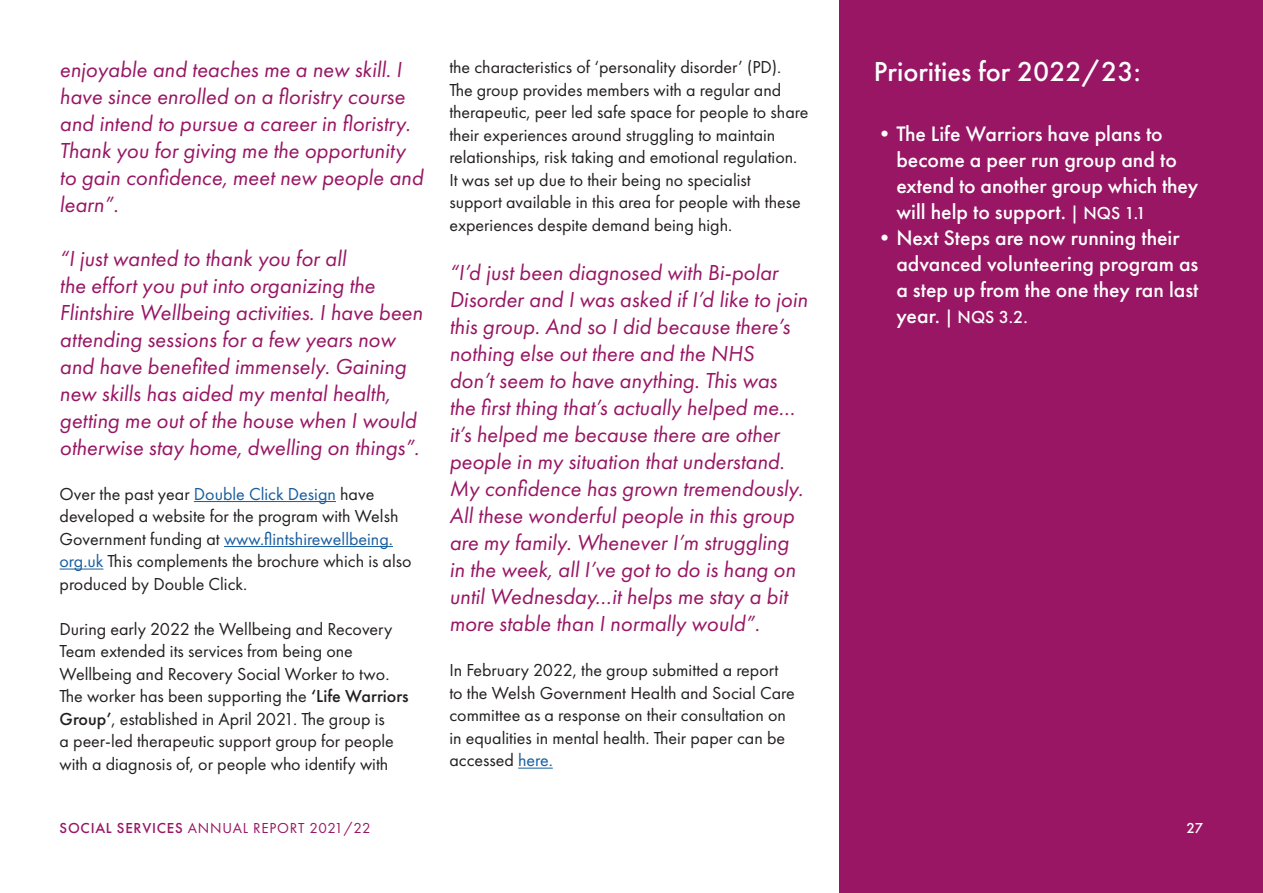
<style>
.page{position:relative;width:1263px;height:893px;background:#fff}
.page>*{position:absolute;margin:0;border:0;box-sizing:border-box;transform-origin:0 0}
.t1{font:500 28.5px "Futura PT";color:#fff}
.t2{font:italic 22.5px/27px "Futura PT";color:#981664}
.t3{font:500 21.75px/26px "Futura PT";color:#fff}
.t4{font:18px/22.5px "Futura PT";color:#231f20}
.t5{font:500 18px "Futura PT";color:#fff}
.t6{font:15px "Futura PT";letter-spacing:.05em;color:#981664}
.t7{font:500 15px "Futura PT";color:#fff}
.s1{color:#175d9e}
.s2{font-weight:500}
.s3{font-size:18px}
.s4{font-size:21.75px}
</style>
<div class="page">
<div style="left:839px;top:0;width:424px;height:893px;background:#981664"></div>
<hr style="left:194px;top:501px;width:142px;height:1px;background:#175d9e">
<hr style="left:224px;top:546px;width:169px;height:1px;background:#175d9e">
<hr style="left:60px;top:569px;width:43px;height:1px;background:#175d9e">
<hr style="left:518px;top:768px;width:35px;height:1px;background:#175d9e">
<p class="t2" style="left:60px;top:56px;width:365px">enjoyable and teaches me a new skill. I have since enrolled on a floristry course and intend to pursue a career in floristry.<br>Thank you for giving me the opportunity to gain confidence, meet new people and learn”.</p>
<p class="t2" style="left:60px;top:245px;width:365px">“I just wanted to thank you for all<br>the effort you put into organizing the Flintshire Wellbeing activities. I have been attending sessions for a few years now and have benefited immensely. Gaining new skills has aided my mental health, getting me out of the house when I would otherwise stay home, dwelling on things”.</p>
<p class="t4" style="left:60px;top:482px;width:354px">Over the past year <span class="s1">Double Click Design</span> have developed a website for the program with Welsh Government funding at <span class="s1">www.flintshirewellbeing. org.uk</span> This complements the brochure which is also produced by Double Click.</p>
<p class="t4" style="left:60px;top:617px;width:351px">During early 2022 the Wellbeing and Recovery Team extended its services from being one Wellbeing and Recovery Social Worker to two.<br>The worker has been supporting the <span class="s2">‘Life Warriors Group’</span>, established in April 2021. The group is<br>a peer-led therapeutic support group for people with a diagnosis of, or people who identify with</p>
<p class="t4" style="left:449px;top:56px;width:361px">the characteristics of ‘personality disorder’ (PD).<br>The group provides members with a regular and therapeutic, peer led safe space for people to share their experiences around struggling to maintain relationships, risk taking and emotional regulation.<br>It was set up due to their being no specialist<br>support available in this area for people with these experiences despite demand being high.</p>
<p class="t2" style="left:449px;top:259px;width:360px">“I’d just been diagnosed with Bi-polar Disorder and I was asked if I’d like to join this group. And so I did because there’s nothing else out there and the NHS<br>don’t seem to have anything. This was the first thing that’s actually helped me… it’s helped me because there are other people in my situation that understand.<br>My confidence has grown tremendously.<br>All these wonderful people in this group are my family. Whenever I’m struggling in the week, all I’ve got to do is hang on until Wednesday…it helps me stay a bit more stable than I normally would”.</p>
<p class="t4" style="left:449px;top:659px;width:347px">In February 2022, the group submitted a report to the Welsh Government Health and Social Care committee as a response on their consultation on in equalities in mental health. Their paper can be accessed <span class="s1">here.</span></p>
<p class="t1" style="left:874px;top:55px;width:268px">Priorities for 2022/23:</p>
<p class="t3" style="left:896px;top:121px;width:303px;text-indent:-22px">•The Life Warriors have plans to become a peer run group and to extend to another group which they will help to support. <span class="s3">| NQS 1.1</span></p>
<p class="t3" style="left:896px;top:225px;width:304px;text-indent:-22px">•Next Steps are now running their advanced volunteering program as a step up from the one they ran last</p>
<p class="t5" style="left:896px;top:306px;width:133px"><span class="s4">year.</span> | NQS 3.2.</p>
<p class="t6" style="left:60px;top:819px;width:313px"><span class="s2">SOCIAL SERVICES</span> ANNUAL REPORT 2021/22</p>
<p class="t7" style="left:1186px;top:818px;width:19px">27</p>
</div>
